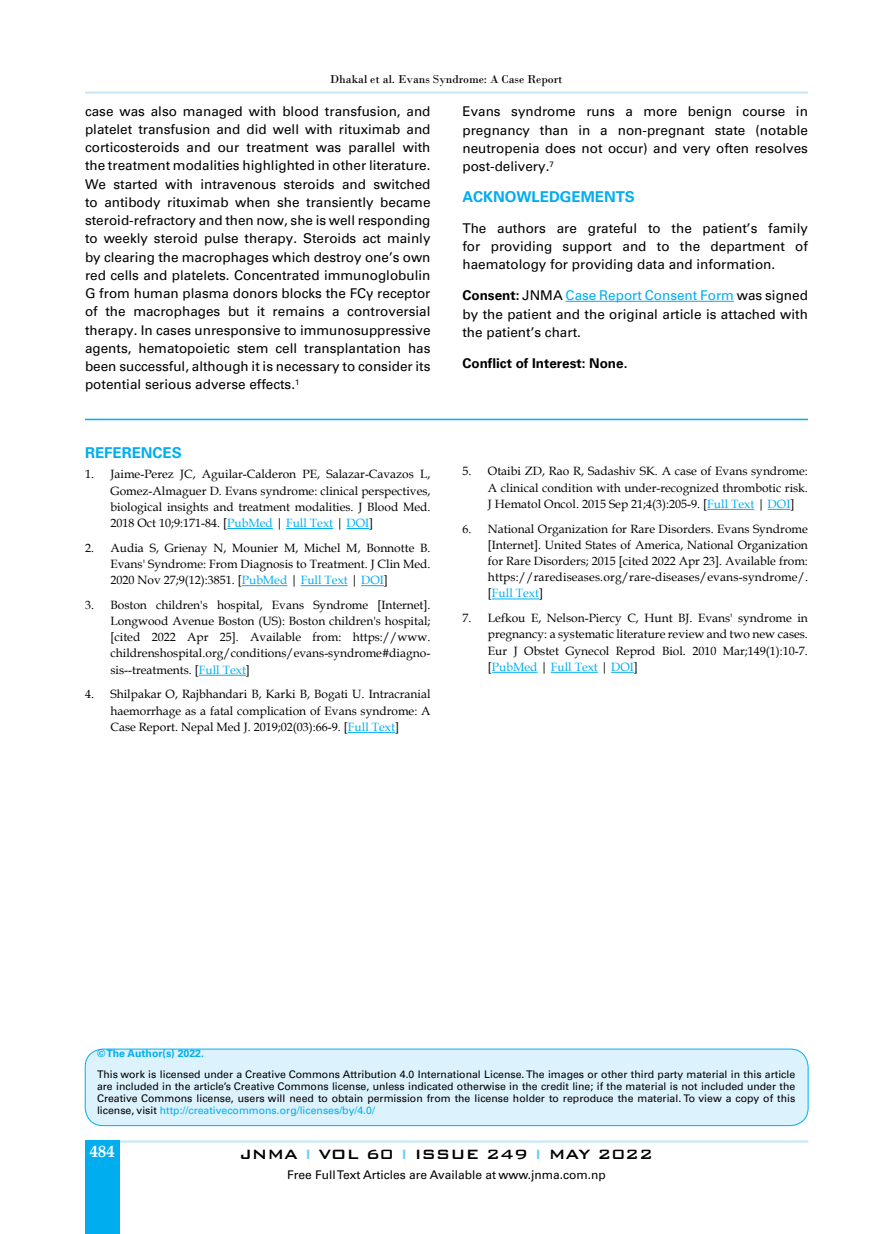
<style>
.page{position:relative;width:893px;height:1234px;background:#fff}
.page>*{position:absolute;margin:0;border:0;box-sizing:border-box;transform-origin:0 0}
.t1{font:500 18px "Bank Gothic BT";color:#000}
.t2{font:700 16.5px "Book Antiqua";color:#fff}
.t3{font:700 15px "Univers";color:#00aeef}
.t4{font:13.5px/18.3px "Univers";color:#000;text-align:justify}
.t5{font:700 13.5px "Univers";color:#000}
.t6{font:12px/16.2px "Book Antiqua";color:#000;text-align:justify}
.t7{font:12px "Univers";color:#000}
.t8{font:12px "Bodoni";color:#000}
.t9{font:10.5px/12px "Univers";color:#000;text-align:justify}
.t10{font:700 10.5px "Univers";color:#00aeef}
.s1{font-weight:700}
.s2{color:#00aeef}
.s3{color:#6dcff6}
</style>
<div class="page">
<hr style="left:85px;top:91px;width:723px;height:3px;background:#c7eafb">
<hr style="left:85px;top:1140px;width:723px;height:2px;background:#c7eafb">
<div style="left:85px;top:1140px;width:35px;height:93px;background:#00aeef"></div>
<hr style="left:566px;top:301px;width:168px;height:1px;background:#00aeef">
<hr style="left:227px;top:528px;width:46px;height:1px;background:#00aeef">
<hr style="left:286px;top:528px;width:47px;height:1px;background:#00aeef">
<svg style="left:346px;top:528px;width:23px;height:1px"></svg>
<hr style="left:242px;top:585px;width:45px;height:1px;background:#00aeef">
<hr style="left:301px;top:585px;width:47px;height:1px;background:#00aeef">
<svg style="left:361px;top:585px;width:23px;height:1px"></svg>
<hr style="left:199px;top:674px;width:47px;height:1px;background:#00aeef">
<hr style="left:348px;top:731px;width:47px;height:1px;background:#00aeef">
<hr style="left:707px;top:509px;width:47px;height:1px;background:#00aeef">
<svg style="left:768px;top:509px;width:22px;height:1px"></svg>
<hr style="left:492px;top:598px;width:47px;height:1px;background:#00aeef">
<hr style="left:492px;top:671px;width:45px;height:1px;background:#00aeef">
<hr style="left:551px;top:671px;width:47px;height:1px;background:#00aeef">
<svg style="left:611px;top:671px;width:23px;height:1px"></svg>
<hr style="left:85px;top:418px;width:723px;height:2px;background:#00aeef">
<div style="left:85px;top:1048px;width:723px;height:77px;background:#dcf2fd;border-radius:18px"></div>
<div style="left:85px;top:1048px;width:723px;height:77px;border:1px solid #00aeef;border-radius:18px"></div>
<p class="t8" style="left:330px;top:72px;width:234px">Dhakal et al. Evans Syndrome: A Case Report</p>
<p class="t4" style="left:85px;top:102px;width:347px">case was also managed with blood transfusion, and platelet transfusion and did well with rituximab and corticosteroids and our treatment was parallel with the treatment modalities highlighted in other literature.<br>We started with intravenous steroids and switched to antibody rituximab when she transiently became steroid-refractory and then now, she is well responding to weekly steroid pulse therapy. Steroids act mainly by clearing the macrophages which destroy one’s own red cells and platelets. Concentrated immunoglobulin G from human plasma donors blocks the FCγ receptor of the macrophages but it remains a controversial therapy. In cases unresponsive to immunosuppressive agents, hematopoietic stem cell transplantation has been successful, although it is necessary to consider its potential serious adverse effects.<sup>1</sup></p>
<p class="t4" style="left:462px;top:102px;width:347px">Evans syndrome runs a more benign course in pregnancy than in a non-pregnant state (notable neutropenia does not occur) and very often resolves post-delivery.<sup>7</sup></p>
<p class="t3" style="left:462px;top:187px;width:174px">ACKNOWLEDGEMENTS</p>
<p class="t4" style="left:462px;top:219px;width:347px">The authors are grateful to the patient’s family for providing support and to the department of haematology for providing data and information.</p>
<p class="t4" style="left:462px;top:286px;width:347px"><span class="s1">Consent:</span> JNMA <span class="s2">Case Report Consent Form</span> was signed by the patient and the original article is attached with the patient’s chart.</p>
<p class="t5" style="left:462px;top:355px;width:167px">Conflict of Interest: None.</p>
<p class="t3" style="left:85px;top:443px;width:98px">REFERENCES</p>
<p class="t6" style="left:111px;top:466px;width:321px;text-indent:-26px">1. Jaime-Perez JC, Aguilar-Calderon PE, Salazar-Cavazos L, Gomez-Almaguer D. Evans syndrome: clinical perspectives, biological insights and treatment modalities. J Blood Med.<br>2018 Oct 10;9:171-84. [<span class="s2">PubMed</span> | <span class="s2">Full Text</span> | <span class="s2">DOI</span>]</p>
<p class="t6" style="left:111px;top:539px;width:321px;text-indent:-26px">2. Audia S, Grienay N, Mounier M, Michel M, Bonnotte B.<br>Evans' Syndrome: From Diagnosis to Treatment. J Clin Med.<br>2020 Nov 27;9(12):3851. [<span class="s2">PubMed</span> | <span class="s2">Full Text</span> | <span class="s2">DOI</span>]</p>
<p class="t6" style="left:111px;top:596px;width:321px;text-indent:-26px">3. Boston children's hospital, Evans Syndrome [Internet].<br>Longwood Avenue Boston (US): Boston children's hospital; [cited 2022 Apr 25]. Available from: https://www. childrenshospital.org/conditions/evans-syndrome#diagno&shy;sis--treatments. [<span class="s2">Full Text</span>]</p>
<p class="t6" style="left:111px;top:685px;width:321px;text-indent:-26px">4. Shilpakar O, Rajbhandari B, Karki B, Bogati U. Intracranial haemorrhage as a fatal complication of Evans syndrome: A Case Report. Nepal Med J. 2019;02(03):66-9. [<span class="s2">Full Text</span>]</p>
<p class="t6" style="left:488px;top:463px;width:321px;text-indent:-26px">5. Otaibi ZD, Rao R, Sadashiv SK. A case of Evans syndrome:<br>A clinical condition with under-recognized thrombotic risk.<br>J Hematol Oncol. 2015 Sep 21;4(3):205-9. [<span class="s2">Full Text</span> | <span class="s2">DOI</span>]</p>
<p class="t6" style="left:488px;top:520px;width:322px;text-indent:-26px">6. National Organization for Rare Disorders. Evans Syndrome [Internet]. United States of America, National Organization for Rare Disorders; 2015 [cited 2022 Apr 23]. Available from: https://rarediseases.org/rare-diseases/evans-syndrome/. [<span class="s2">Full Text</span>]</p>
<p class="t6" style="left:488px;top:609px;width:321px;text-indent:-26px">7. Lefkou E, Nelson-Piercy C, Hunt BJ. Evans' syndrome in pregnancy: a systematic literature review and two new cases.<br>Eur J Obstet Gynecol Reprod Biol. 2010 Mar;149(1):10-7. [<span class="s2">PubMed</span> | <span class="s2">Full Text</span> | <span class="s2">DOI</span>]</p>
<p class="t10" style="left:97px;top:1047px;width:108px">© The Author(s) 2022.</p>
<p class="t9" style="left:97px;top:1067px;width:700px">This work is licensed under a Creative Commons Attribution 4.0 International License. The images or other third party material in this article are included in the article’s Creative Commons license, unless indicated otherwise in the credit line; if the material is not included under the Creative Commons license, users will need to obtain permission from the license holder to reproduce the material. To view a copy of this license, visit <span class="s2">http://creativecommons.org/licenses/by/4.0/</span></p>
<h2 class="t2" style="left:90px;top:1139px;width:26px">484</h2>
<h1 class="t1" style="left:240px;top:1143px;width:415px">JNMA <span class="s3">I</span> VOL 60 <span class="s3">I</span> ISSUE 249 <span class="s3">I</span> MAY 2022</h1>
<p class="t7" style="left:287px;top:1167px;width:320px">Free Full Text Articles are Available at www.jnma.com.np</p>
</div>
